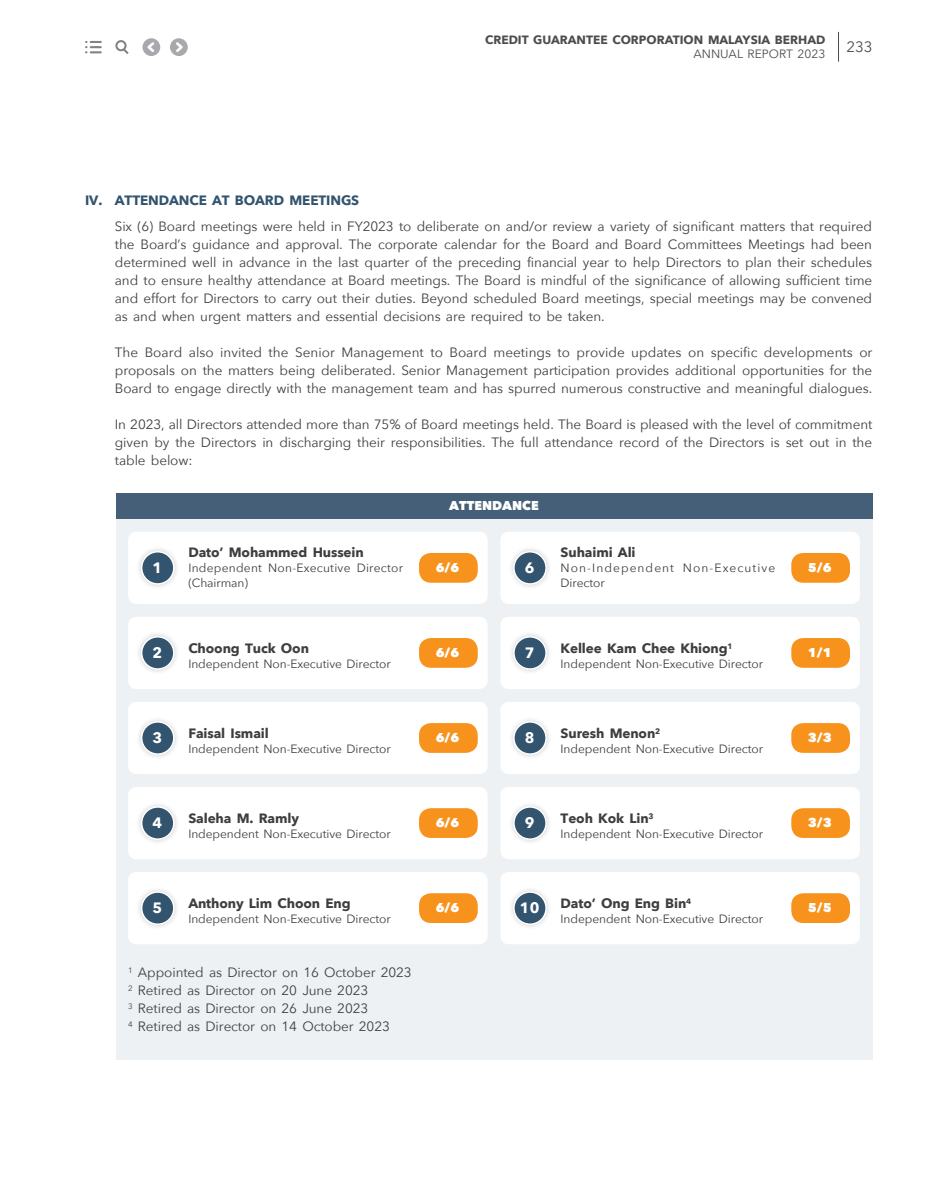
<style>
.page{position:relative;width:936px;height:1191px;background:#fff}
.page>*{position:absolute;margin:0;border:0;box-sizing:border-box;transform-origin:0 0}
.t1{font:700 15px "Avenir Next";color:#fff}
.t2{font:15px "Avenir Next";color:#4b4c4d}
.t3{font:13.5px/18px "Avenir Next";letter-spacing:-.01em;color:#3e3e3f;text-align:justify}
.t4{font:700 13.5px "Avenir Next";letter-spacing:-.01em;color:#3e3e3f}
.t5{font:700 13.5px "Avenir Next";letter-spacing:-.005em;color:#32546f}
.t6{font:800 12.75px "Avenir Next";color:#fff}
.t7{font:12px "Avenir Next";letter-spacing:-.005em;color:#3e3e3f}
.t8{font:12px/15px "Avenir Next";letter-spacing:.02em;color:#3e3e3f}
.t9{font:700 12px "Avenir Next";color:#4b4c4d}
.t10{font:12px/15px "Avenir Next";letter-spacing:.09em;color:#3e3e3f}
.t11{font:12px "Avenir Next";color:#4b4c4d}
.t12{font:700 7.8px "Avenir Next";color:#3e3e3f}
</style>
<div class="page">
<div style="left:116px;top:519px;width:756px;height:540px;background:#edf1f4"></div>
<div style="left:116px;top:493px;width:756px;height:26px;background:#465f78"></div>
<div style="left:128px;top:531px;width:359px;height:73px;background:#fff;border-radius:9px"></div>
<div style="left:419px;top:553px;width:58px;height:30px;background:#f7931d;border-radius:12px"></div>
<div style="left:135px;top:546px;width:45px;height:44px;background:#231f20;opacity:.22"></div>
<div style="left:142px;top:552px;width:32px;height:32px;background:#32546f;border-radius:50%"></div>
<div style="left:141px;top:551px;width:33px;height:33px;border:2px solid #fff;border-radius:50%"></div>
<div style="left:128px;top:617px;width:359px;height:72px;background:#fff;border-radius:9px"></div>
<div style="left:419px;top:638px;width:58px;height:30px;background:#f7931d;border-radius:12px"></div>
<div style="left:135px;top:631px;width:45px;height:44px;background:#231f20;opacity:.22"></div>
<div style="left:142px;top:637px;width:32px;height:32px;background:#32546f;border-radius:50%"></div>
<div style="left:141px;top:636px;width:33px;height:34px;border:2px solid #fff;border-radius:50%"></div>
<div style="left:128px;top:702px;width:359px;height:72px;background:#fff;border-radius:9px"></div>
<div style="left:419px;top:723px;width:58px;height:30px;background:#f7931d;border-radius:12px"></div>
<div style="left:135px;top:716px;width:45px;height:44px;background:#231f20;opacity:.22"></div>
<div style="left:142px;top:722px;width:32px;height:32px;background:#32546f;border-radius:50%"></div>
<div style="left:141px;top:721px;width:33px;height:34px;border:2px solid #fff;border-radius:50%"></div>
<div style="left:128px;top:787px;width:359px;height:72px;background:#fff;border-radius:9px"></div>
<div style="left:419px;top:808px;width:58px;height:30px;background:#f7931d;border-radius:12px"></div>
<div style="left:135px;top:801px;width:45px;height:44px;background:#231f20;opacity:.22"></div>
<div style="left:142px;top:807px;width:32px;height:32px;background:#32546f;border-radius:50%"></div>
<div style="left:141px;top:806px;width:33px;height:34px;border:2px solid #fff;border-radius:50%"></div>
<div style="left:128px;top:872px;width:359px;height:72px;background:#fff;border-radius:9px"></div>
<div style="left:419px;top:893px;width:58px;height:30px;background:#f7931d;border-radius:12px"></div>
<div style="left:135px;top:886px;width:45px;height:44px;background:#231f20;opacity:.22"></div>
<div style="left:142px;top:892px;width:32px;height:32px;background:#32546f;border-radius:50%"></div>
<div style="left:141px;top:891px;width:33px;height:34px;border:2px solid #fff;border-radius:50%"></div>
<div style="left:500px;top:531px;width:359px;height:73px;background:#fff;border-radius:9px"></div>
<div style="left:791px;top:553px;width:59px;height:30px;background:#f7931d;border-radius:12px"></div>
<div style="left:507px;top:546px;width:45px;height:44px;background:#231f20;opacity:.22"></div>
<div style="left:514px;top:552px;width:32px;height:32px;background:#32546f;border-radius:50%"></div>
<div style="left:513px;top:551px;width:34px;height:33px;border:2px solid #fff;border-radius:50%"></div>
<div style="left:500px;top:617px;width:359px;height:72px;background:#fff;border-radius:9px"></div>
<div style="left:791px;top:638px;width:59px;height:30px;background:#f7931d;border-radius:12px"></div>
<div style="left:507px;top:631px;width:45px;height:44px;background:#231f20;opacity:.22"></div>
<div style="left:514px;top:637px;width:32px;height:32px;background:#32546f;border-radius:50%"></div>
<div style="left:513px;top:636px;width:34px;height:34px;border:2px solid #fff;border-radius:50%"></div>
<div style="left:500px;top:702px;width:359px;height:72px;background:#fff;border-radius:9px"></div>
<div style="left:791px;top:723px;width:59px;height:30px;background:#f7931d;border-radius:12px"></div>
<div style="left:507px;top:716px;width:45px;height:44px;background:#231f20;opacity:.22"></div>
<div style="left:514px;top:722px;width:32px;height:32px;background:#32546f;border-radius:50%"></div>
<div style="left:513px;top:721px;width:34px;height:34px;border:2px solid #fff;border-radius:50%"></div>
<div style="left:500px;top:787px;width:359px;height:72px;background:#fff;border-radius:9px"></div>
<div style="left:791px;top:808px;width:59px;height:30px;background:#f7931d;border-radius:12px"></div>
<div style="left:507px;top:801px;width:45px;height:44px;background:#231f20;opacity:.22"></div>
<div style="left:514px;top:807px;width:32px;height:32px;background:#32546f;border-radius:50%"></div>
<div style="left:513px;top:806px;width:34px;height:34px;border:2px solid #fff;border-radius:50%"></div>
<div style="left:500px;top:872px;width:359px;height:72px;background:#fff;border-radius:9px"></div>
<div style="left:791px;top:893px;width:59px;height:30px;background:#f7931d;border-radius:12px"></div>
<div style="left:507px;top:886px;width:45px;height:44px;background:#231f20;opacity:.22"></div>
<div style="left:514px;top:892px;width:32px;height:32px;background:#32546f;border-radius:50%"></div>
<div style="left:513px;top:891px;width:34px;height:34px;border:2px solid #fff;border-radius:50%"></div>
<hr style="left:838px;top:32px;width:1px;height:30px;background:#4b4c4d">
<svg style="left:170px;top:38px;width:18px;height:18px"></svg>
<svg style="left:142px;top:38px;width:18px;height:18px"></svg>
<svg style="left:115px;top:40px;width:14px;height:14px"></svg>
<svg style="left:85px;top:41px;width:17px;height:12px"></svg>
<p class="t9" style="left:485px;top:32px;width:342px">CREDIT GUARANTEE CORPORATION MALAYSIA BERHAD</p>
<p class="t11" style="left:693px;top:46px;width:133px">ANNUAL REPORT 2023</p>
<p class="t2" style="left:846px;top:37px;width:27px">233</p>
<p class="t5" style="left:85px;top:191px;width:276px">IV. ATTENDANCE AT BOARD MEETINGS</p>
<p class="t3" style="left:115px;top:218px;width:758px">Six (6) Board meetings were held in FY2023 to deliberate on and/or review a variety of significant matters that required the Board’s guidance and approval. The corporate calendar for the Board and Board Committees Meetings had been determined well in advance in the last quarter of the preceding financial year to help Directors to plan their schedules and to ensure healthy attendance at Board meetings. The Board is mindful of the significance of allowing sufficient time and effort for Directors to carry out their duties. Beyond scheduled Board meetings, special meetings may be convened as and when urgent matters and essential decisions are required to be taken.</p>
<p class="t3" style="left:115px;top:344px;width:759px">The Board also invited the Senior Management to Board meetings to provide updates on specific developments or proposals on the matters being deliberated. Senior Management participation provides additional opportunities for the Board to engage directly with the management team and has spurred numerous constructive and meaningful dialogues.</p>
<p class="t3" style="left:115px;top:416px;width:759px">In 2023, all Directors attended more than 75% of Board meetings held. The Board is pleased with the level of commitment given by the Directors in discharging their responsibilities. The full attendance record of the Directors is set out in the table below:</p>
<p class="t6" style="left:449px;top:497px;width:91px">ATTENDANCE</p>
<p class="t1" style="left:152px;top:558px;width:11px">1</p>
<p class="t4" style="left:188px;top:544px;width:177px">Dato’ Mohammed Hussein</p>
<p class="t8" style="left:188px;top:561px;width:216px">Independent Non-Executive Director (Chairman)</p>
<p class="t6" style="left:435px;top:559px;width:25px">6/6</p>
<p class="t1" style="left:525px;top:558px;width:11px">6</p>
<p class="t4" style="left:560px;top:544px;width:76px">Suhaimi Ali</p>
<p class="t10" style="left:560px;top:561px;width:216px">Non-Independent Non-Executive<br>Director</p>
<p class="t6" style="left:808px;top:559px;width:25px">5/6</p>
<p class="t1" style="left:152px;top:643px;width:11px">2</p>
<p class="t4" style="left:188px;top:639px;width:122px">Choong Tuck Oon</p>
<p class="t6" style="left:435px;top:644px;width:25px">6/6</p>
<p class="t7" style="left:188px;top:656px;width:204px">Independent Non-Executive Director</p>
<p class="t1" style="left:525px;top:643px;width:11px">7</p>
<p class="t4" style="left:560px;top:639px;width:169px">Kellee Kam Chee Khiong</p>
<p class="t6" style="left:808px;top:644px;width:25px">1/1</p>
<p class="t12" style="left:727px;top:641px;width:7px">1</p>
<p class="t7" style="left:560px;top:656px;width:204px">Independent Non-Executive Director</p>
<p class="t1" style="left:152px;top:728px;width:11px">3</p>
<p class="t4" style="left:188px;top:724px;width:82px">Faisal Ismail</p>
<p class="t6" style="left:435px;top:729px;width:25px">6/6</p>
<p class="t7" style="left:188px;top:741px;width:204px">Independent Non-Executive Director</p>
<p class="t1" style="left:525px;top:728px;width:11px">8</p>
<p class="t12" style="left:655px;top:726px;width:7px">2</p>
<p class="t7" style="left:560px;top:741px;width:204px">Independent Non-Executive Director</p>
<p class="t4" style="left:560px;top:724px;width:96px">Suresh Menon</p>
<p class="t6" style="left:808px;top:729px;width:25px">3/3</p>
<p class="t1" style="left:152px;top:813px;width:11px">4</p>
<p class="t4" style="left:188px;top:809px;width:112px">Saleha M. Ramly</p>
<p class="t6" style="left:435px;top:814px;width:25px">6/6</p>
<p class="t7" style="left:188px;top:826px;width:204px">Independent Non-Executive Director</p>
<p class="t1" style="left:525px;top:813px;width:11px">9</p>
<p class="t12" style="left:648px;top:811px;width:7px">3</p>
<p class="t7" style="left:560px;top:826px;width:204px">Independent Non-Executive Director</p>
<p class="t4" style="left:560px;top:809px;width:90px">Teoh Kok Lin</p>
<p class="t6" style="left:808px;top:814px;width:25px">3/3</p>
<p class="t1" style="left:152px;top:898px;width:11px">5</p>
<p class="t4" style="left:188px;top:894px;width:164px">Anthony Lim Choon Eng</p>
<p class="t6" style="left:435px;top:899px;width:25px">6/6</p>
<p class="t7" style="left:188px;top:911px;width:204px">Independent Non-Executive Director</p>
<p class="t1" style="left:520px;top:898px;width:21px">10</p>
<p class="t4" style="left:560px;top:894px;width:127px">Dato’ Ong Eng Bin</p>
<p class="t6" style="left:808px;top:899px;width:25px">5/5</p>
<p class="t12" style="left:686px;top:896px;width:7px">4</p>
<p class="t7" style="left:560px;top:911px;width:204px">Independent Non-Executive Director</p>
<p class="t3" style="left:128px;top:964px;width:285px;text-align:left"><sup>1</sup> Appointed as Director on 16 October 2023<br><sup>2</sup> Retired as Director on 20 June 2023<br><sup>3</sup> Retired as Director on 26 June 2023<br><sup>4</sup> Retired as Director on 14 October 2023</p>
</div>
